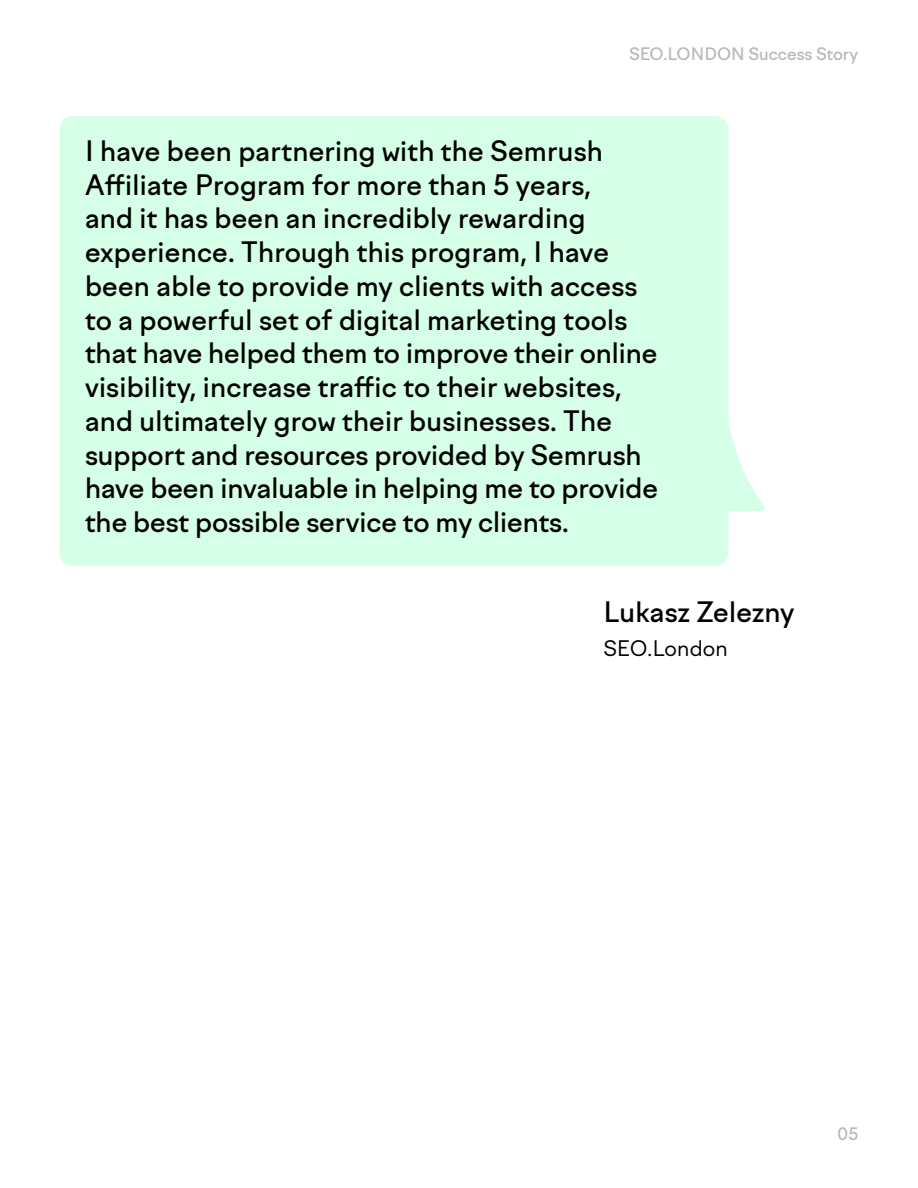
<style>
.page{position:relative;width:918px;height:1188px;background:#fff}
.page>*{position:absolute;margin:0;border:0;box-sizing:border-box;transform-origin:0 0}
.t1{font:500 27px/33.8px "Factor A";letter-spacing:.01em;color:#000}
.t2{font:21px "Factor A";letter-spacing:.01em;color:#000}
.t3{font:500 16.5px "Factor A";color:#b9b9b9}
</style>
<div class="page">
<div style="left:59px;top:116px;width:706px;height:450px;background:#d6ffe7"></div>
<p class="t3" style="left:629px;top:44px;width:231px">SEO.LONDON Success Story</p>
<p class="t1" style="left:85px;top:135px;width:574px">I have been partnering with the Semrush Affiliate Program for more than 5 years,<br>and it has been an incredibly rewarding experience. Through this program, I have been able to provide my clients with access to a powerful set of digital marketing tools that have helped them to improve their online visibility, increase traffic to their websites, and ultimately grow their businesses. The support and resources provided by Semrush have been invaluable in helping me to provide the best possible service to my clients.</p>
<p class="t1" style="left:603px;top:596px;width:193px">Lukasz Zelezny</p>
<p class="t2" style="left:603px;top:636px;width:126px">SEO.London</p>
<p class="t3" style="left:837px;top:1124px;width:23px">05</p>
</div>
